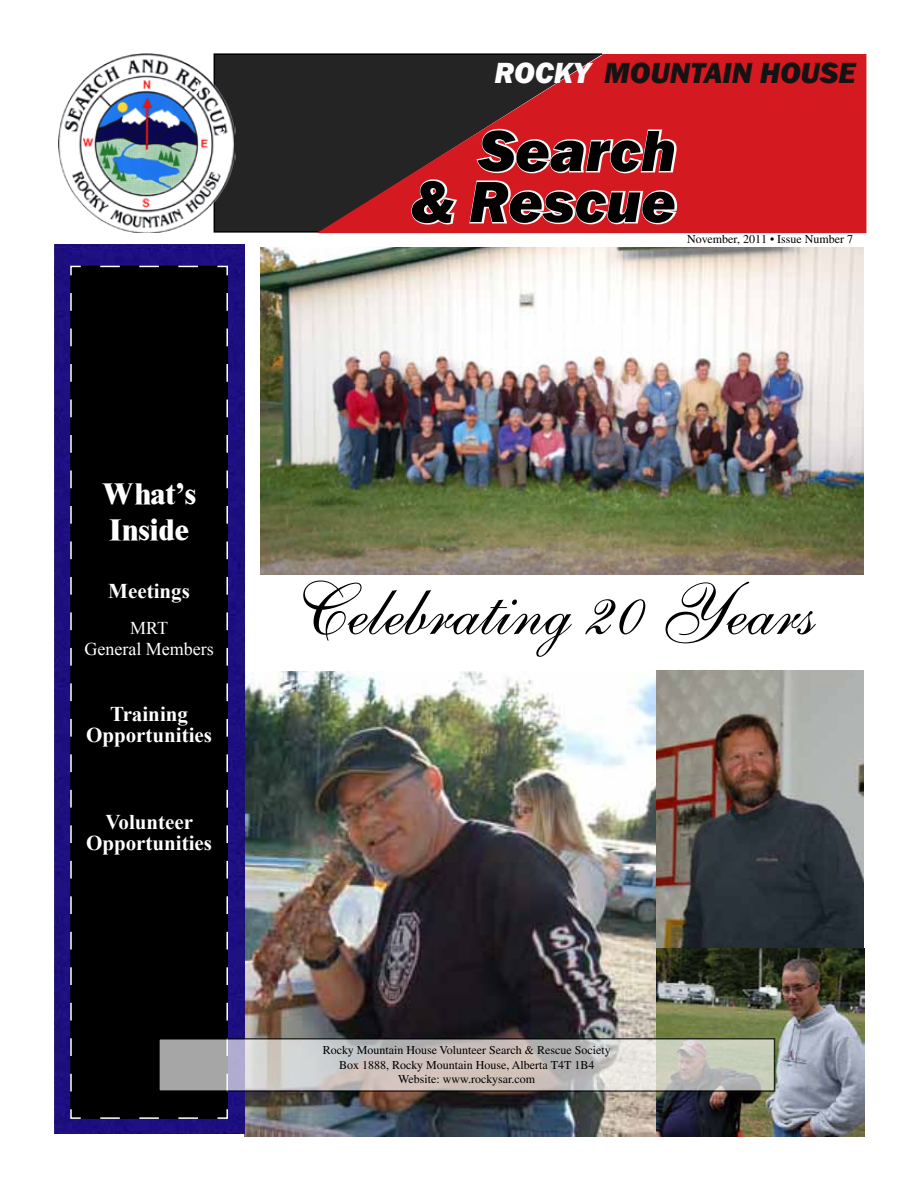
<style>
.page{position:relative;width:918px;height:1188px;background:#fff}
.page>*{position:absolute;margin:0;border:0;box-sizing:border-box;transform-origin:0 0}
.t1{font:72px "Shelley Allegro BT";color:#000}
.t2{font:italic 800 60px/51px "Franklin Gothic";color:#000;text-align:right}
.t3{font:italic 800 30px "Franklin Gothic";color:#131313}
.t4{font:800 30px/36px "Times New Roman";color:#fff}
.t5{font:700 21px/21px "Times New Roman";color:#fff;text-align:center}
.t6{font:18px/21px "Times New Roman";color:#fff;text-align:center}
.t7{font:12px/14.4px "Times";color:#000;text-align:center}
.s1{color:#fcfcfc}
</style>
<div class="page">
<img style="left:244px;top:671px;width:413px;height:465px">
<div style="left:236px;top:53px;width:80px;height:180px;background:#242425"></div>
<svg style="left:316px;top:53px;width:551px;height:181px;background:#971f24"></svg>
<img style="left:59px;top:53px;width:177px;height:180px">
<svg style="left:409px;top:178px;width:50px;height:48px"></svg>
<svg style="left:468px;top:127px;width:211px;height:99px"></svg>
<img style="left:54px;top:244px;width:190px;height:890px">
<div style="left:70px;top:265px;width:159px;height:855px;background:#000"></div>
<img style="left:260px;top:248px;width:604px;height:326px">
<img style="left:657px;top:671px;width:207px;height:465px">
<svg style="left:161px;top:1041px;width:611px;height:48px;background:#c6c2bf"></svg>
<div style="left:158px;top:1038px;width:617px;height:54px;border:2px solid #000"></div>
<h3 class="t3" style="left:495px;top:53px;width:362px"><span class="s1">ROCKY</span> MOUNTAIN HOUSE</h3>
<h2 class="t2" style="left:411px;top:126px;width:267px">Search<br>&amp; Rescue</h2>
<p class="t7" style="left:687px;top:232px;width:167px">November, 2011 • Issue Number 7</p>
<h3 class="t4" style="left:102px;top:476px;width:96px">What’s<br>Inside</h3>
<h3 class="t5" style="left:108px;top:580px;width:83px">Meetings</h3>
<h3 class="t6" style="left:84px;top:617px;width:131px">MRT<br>General Members</h3>
<h3 class="t5" style="left:86px;top:703px;width:128px">Training<br>Opportunities</h3>
<h3 class="t5" style="left:86px;top:811px;width:128px">Volunteer<br>Opportunities</h3>
<h1 class="t1" style="left:294px;top:566px;width:522px">Celebrating 20 Years</h1>
<p class="t7" style="left:323px;top:1043px;width:289px">Rocky Mountain House Volunteer Search &amp; Rescue Society<br>Box 1888, Rocky Mountain House, Alberta T4T 1B4<br>Website: www.rockysar.com</p>
</div>
